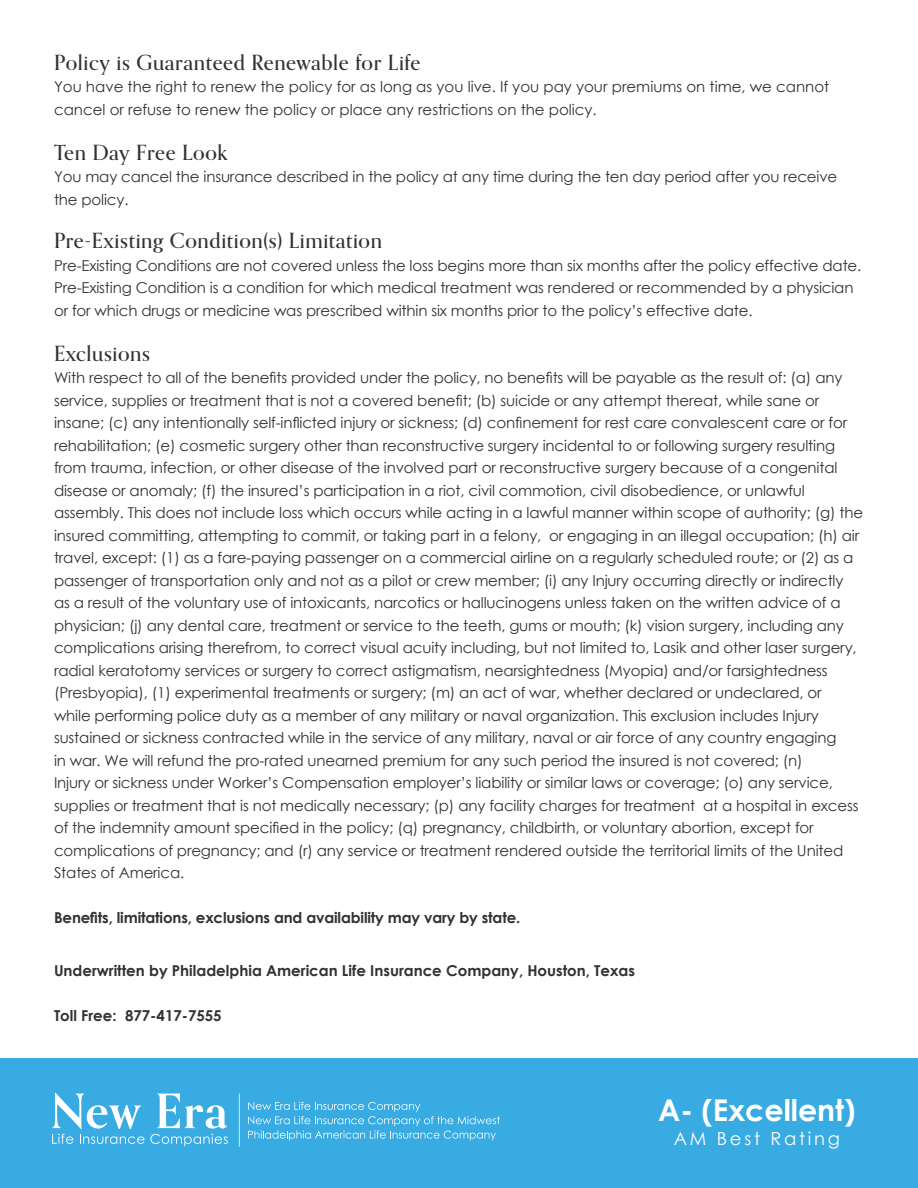
<style>
.page{position:relative;width:918px;height:1188px;background:#fff}
.page>*{position:absolute;margin:0;border:0;box-sizing:border-box;transform-origin:0 0}
.t1{font:700 30px "Century Gothic";color:#fff}
.t2{font:500 21px "Orpheus Pro";letter-spacing:.03em;color:#333233}
.t3{font:18px "Century Gothic";letter-spacing:.15em;color:#fff}
.t4{font:15px/22.5px "Century Gothic";letter-spacing:-.01em;color:#333233}
.t5{font:700 15px "Century Gothic";color:#333233}
</style>
<div class="page">
<div style="left:0;top:1058px;width:918px;height:130px;background:#38abe3"></div>
<svg style="left:52px;top:1093px;width:176px;height:53px"></svg>
<svg style="left:248px;top:1102px;width:252px;height:39px"></svg>
<hr style="left:239px;top:1093px;width:1px;height:54px;background:#fff">
<p class="t2" style="left:54px;top:49px;width:368px">Policy is Guaranteed Renewable for Life</p>
<p class="t4" style="left:54px;top:75px;width:777px">You have the right to renew the policy for as long as you live. If you pay your premiums on time, we cannot cancel or refuse to renew the policy or place any restrictions on the policy.</p>
<p class="t2" style="left:54px;top:139px;width:175px">Ten Day Free Look</p>
<p class="t4" style="left:54px;top:165px;width:785px">You may cancel the insurance described in the policy at any time during the ten day period after you receive the policy.</p>
<p class="t2" style="left:54px;top:228px;width:330px">Pre-Existing Condition(s) Limitation</p>
<p class="t4" style="left:54px;top:254px;width:809px">Pre-Existing Conditions are not covered unless the loss begins more than six months after the policy effective date.<br>Pre-Existing Condition is a condition for which medical treatment was rendered or recommended by a physician or for which drugs or medicine was prescribed within six months prior to the policy’s effective date.</p>
<p class="t2" style="left:54px;top:340px;width:98px">Exclusions</p>
<p class="t4" style="left:54px;top:366px;width:811px">With respect to all of the benefits provided under the policy, no benefits will be payable as the result of: (a) any service, supplies or treatment that is not a covered benefit; (b) suicide or any attempt thereat, while sane or insane; (c) any intentionally self-inflicted injury or sickness; (d) confinement for rest care convalescent care or for rehabilitation; (e) cosmetic surgery other than reconstructive surgery incidental to or following surgery resulting from trauma, infection, or other disease of the involved part or reconstructive surgery because of a congenital disease or anomaly; (f) the insured’s participation in a riot, civil commotion, civil disobedience, or unlawful assembly. This does not include loss which occurs while acting in a lawful manner within scope of authority; (g) the insured committing, attempting to commit, or taking part in a felony, or engaging in an illegal occupation; (h) air travel, except: (1) as a fare-paying passenger on a commercial airline on a regularly scheduled route; or (2) as a passenger of transportation only and not as a pilot or crew member; (i) any Injury occurring directly or indirectly as a result of the voluntary use of intoxicants, narcotics or hallucinogens unless taken on the written advice of a physician; (j) any dental care, treatment or service to the teeth, gums or mouth; (k) vision surgery, including any complications arising therefrom, to correct visual acuity including, but not limited to, Lasik and other laser surgery, radial keratotomy services or surgery to correct astigmatism, nearsightedness (Myopia) and/or farsightedness (Presbyopia), (1) experimental treatments or surgery; (m) an act of war, whether declared or undeclared, or<br>while performing police duty as a member of any military or naval organization. This exclusion includes Injury sustained or sickness contracted while in the service of any military, naval or air force of any country engaging<br>in war. We will refund the pro-rated unearned premium for any such period the insured is not covered; (n)<br>Injury or sickness under Worker’s Compensation employer’s liability or similar laws or coverage; (o) any service, supplies or treatment that is not medically necessary; (p) any facility charges for treatment at a hospital in excess of the indemnity amount specified in the policy; (q) pregnancy, childbirth, or voluntary abortion, except for complications of pregnancy; and (r) any service or treatment rendered outside the territorial limits of the United States of America.</p>
<p class="t5" style="left:54px;top:906px;width:468px">Benefits, limitations, exclusions and availability may vary by state.</p>
<p class="t5" style="left:54px;top:959px;width:583px">Underwritten by Philadelphia American Life Insurance Company, Houston, Texas</p>
<p class="t5" style="left:54px;top:1004px;width:169px">Toll Free: 877-417-7555</p>
<p class="t1" style="left:658px;top:1088px;width:199px">A- (Excellent)</p>
<p class="t3" style="left:674px;top:1126px;width:168px">AM Best Rating</p>
</div>
